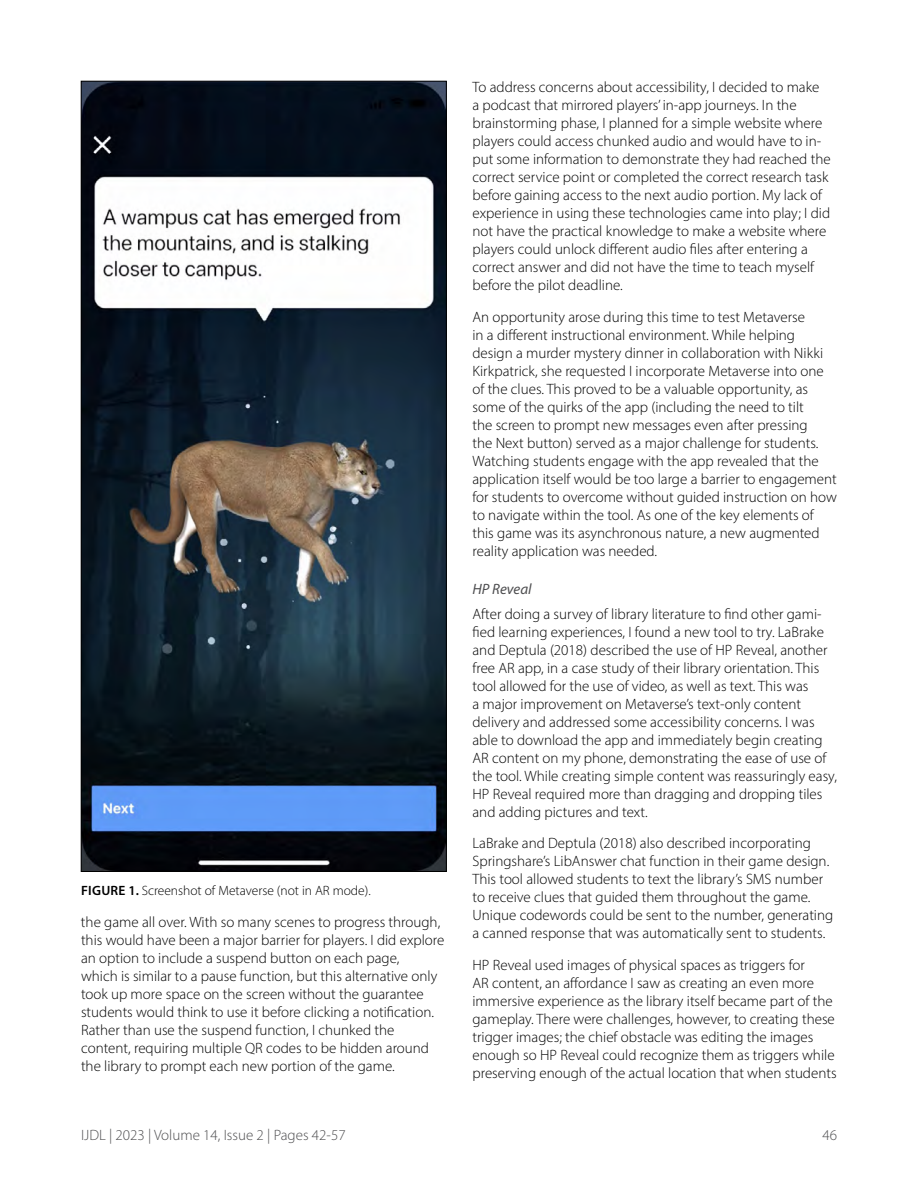
<style>
.page{position:relative;width:918px;height:1188px;background:#fff}
.page>*{position:absolute;margin:0;border:0;box-sizing:border-box;transform-origin:0 0}
.t1{font:300 15px/18px "Myriad Pro";color:#000}
.t2{font:300 15px "Myriad Pro";color:#4d4d4f}
.t3{font:italic 15px "Myriad Pro";color:#4d4d4f}
.t4{font:300 13.5px "Myriad Pro";color:#000}
.s1{font-weight:600}
</style>
<div class="page">
<img style="left:83px;top:83px;width:362px;height:787px">
<p class="t4" style="left:81px;top:883px;width:291px"><span class="s1">FIGURE 1.</span> Screenshot of Metaverse (not in AR mode).</p>
<p class="t1" style="left:81px;top:913px;width:365px">the game all over. With so many scenes to progress through, this would have been a major barrier for players. I did explore an option to include a suspend button on each page,<br>which is similar to a pause function, but this alternative only took up more space on the screen without the guarantee students would think to use it before clicking a notification.<br>Rather than use the suspend function, I chunked the content, requiring multiple QR codes to be hidden around the library to prompt each new portion of the game.</p>
<p class="t1" style="left:472px;top:78px;width:360px">To address concerns about accessibility, I decided to make<br>a podcast that mirrored players’ in-app journeys. In the brainstorming phase, I planned for a simple website where players could access chunked audio and would have to in&shy;put some information to demonstrate they had reached the correct service point or completed the correct research task before gaining access to the next audio portion. My lack of experience in using these technologies came into play; I did not have the practical knowledge to make a website where players could unlock different audio files after entering a correct answer and did not have the time to teach myself before the pilot deadline.</p>
<p class="t1" style="left:472px;top:308px;width:366px">An opportunity arose during this time to test Metaverse<br>in a different instructional environment. While helping design a murder mystery dinner in collaboration with Nikki Kirkpatrick, she requested I incorporate Metaverse into one of the clues. This proved to be a valuable opportunity, as some of the quirks of the app (including the need to tilt<br>the screen to prompt new messages even after pressing<br>the Next button) served as a major challenge for students.<br>Watching students engage with the app revealed that the application itself would be too large a barrier to engagement for students to overcome without guided instruction on how to navigate within the tool. As one of the key elements of this game was its asynchronous nature, a new augmented reality application was needed.</p>
<p class="t3" style="left:472px;top:580px;width:61px">HP Reveal</p>
<p class="t1" style="left:472px;top:605px;width:366px">After doing a survey of library literature to find other gami&shy;fied learning experiences, I found a new tool to try. LaBrake and Deptula (2018) described the use of HP Reveal, another free AR app, in a case study of their library orientation. This tool allowed for the use of video, as well as text. This was<br>a major improvement on Metaverse’s text-only content delivery and addressed some accessibility concerns. I was able to download the app and immediately begin creating AR content on my phone, demonstrating the ease of use of the tool. While creating simple content was reassuringly easy, HP Reveal required more than dragging and dropping tiles and adding pictures and text.</p>
<p class="t1" style="left:472px;top:834px;width:362px">LaBrake and Deptula (2018) also described incorporating Springshare’s LibAnswer chat function in their game design.<br>This tool allowed students to text the library’s SMS number to receive clues that guided them throughout the game.<br>Unique codewords could be sent to the number, generating a canned response that was automatically sent to students.</p>
<p class="t1" style="left:472px;top:956px;width:366px">HP Reveal used images of physical spaces as triggers for<br>AR content, an affordance I saw as creating an even more immersive experience as the library itself became part of the gameplay. There were challenges, however, to creating these trigger images; the chief obstacle was editing the images enough so HP Reveal could recognize them as triggers while preserving enough of the actual location that when students</p>
<p class="t2" style="left:81px;top:1126px;width:266px">IJDL | 2023 | Volume 14, Issue 2 | Pages 42-57</p>
<p class="t2" style="left:822px;top:1126px;width:16px">46</p>
</div>
